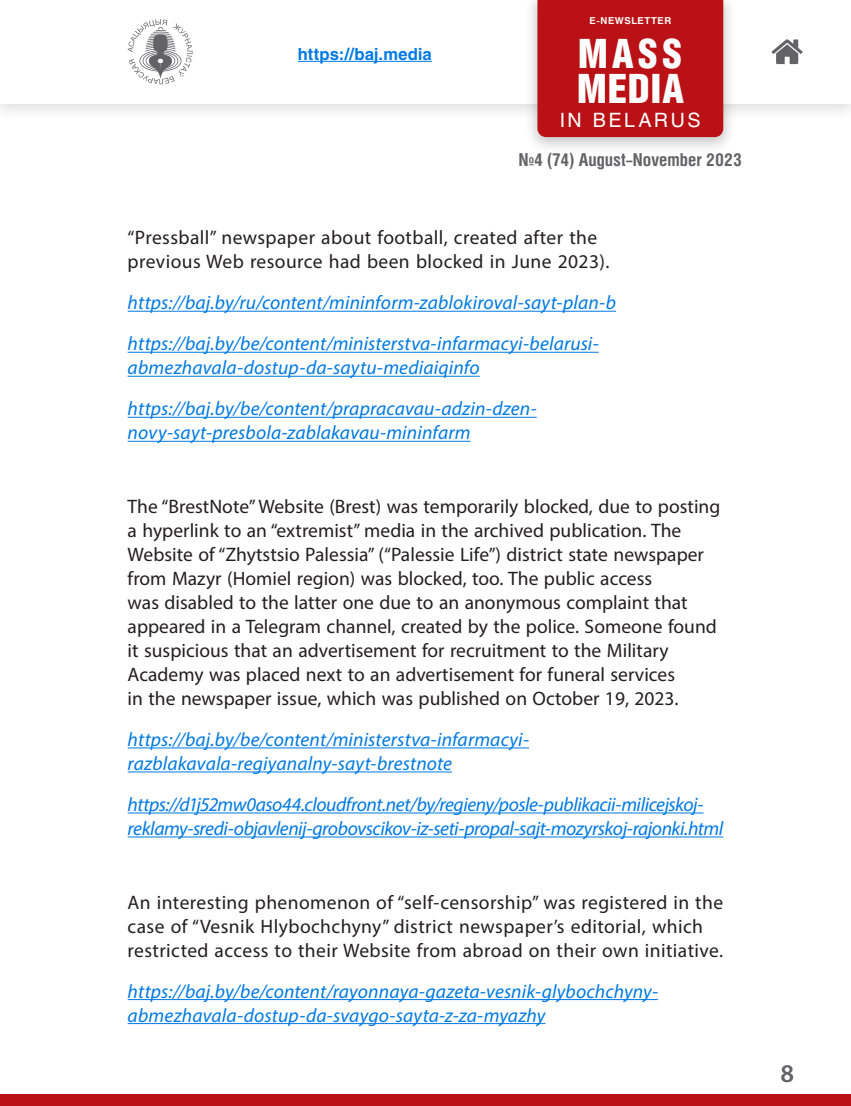
<style>
.page{position:relative;width:851px;height:1106px;background:#fff}
.page>*{position:absolute;margin:0;border:0;box-sizing:border-box;transform-origin:0 0}
.t1{font:40.5px/35.2px "Helios Cond Black C";letter-spacing:.025em;color:#fff}
.t2{font:600 25.5px "Myriad Pro";color:#636366}
.t3{font:19.5px/24px "Myriad Pro";color:#231f20}
.t4{font:italic 19.5px/41px "Myriad Pro";letter-spacing:.005em;color:#007ae5}
.t5{font:19.5px/24px "Myriad Pro";letter-spacing:.02em;color:#231f20}
.t6{font:italic 19.5px/24px "Myriad Pro";letter-spacing:-.02em;color:#007ae5}
.t7{font:19.5px "Helios C";letter-spacing:.14em;color:#fff}
.t8{font:700 17.85px "Helios Cond C";color:#636366}
.t9{font:700 16.5px "Helios C";letter-spacing:.005em;color:#007ae5}
.t10{font:700 9.45px "Helios C";letter-spacing:.06em;color:#fff}
</style>
<div class="page">
<div style="left:0;top:1094px;width:850px;height:12px;background:#b91115"></div>
<hr style="left:128px;top:311px;width:488px;height:1px;background:#007ae5">
<hr style="left:128px;top:352px;width:470px;height:1px;background:#007ae5">
<hr style="left:128px;top:376px;width:351px;height:1px;background:#007ae5">
<hr style="left:128px;top:417px;width:408px;height:1px;background:#007ae5">
<hr style="left:128px;top:441px;width:342px;height:1px;background:#007ae5">
<hr style="left:128px;top:747px;width:401px;height:1px;background:#007ae5">
<hr style="left:128px;top:771px;width:324px;height:1px;background:#007ae5">
<hr style="left:128px;top:812px;width:575px;height:1px;background:#007ae5">
<hr style="left:128px;top:836px;width:595px;height:1px;background:#007ae5">
<hr style="left:128px;top:999px;width:530px;height:1px;background:#007ae5">
<hr style="left:128px;top:1023px;width:417px;height:1px;background:#007ae5">
<div style="left:0;top:0;width:850px;height:122px;background:#231f20;opacity:.15"></div>
<div style="left:0;top:0;width:850px;height:103px;background:#fff"></div>
<svg style="left:128px;top:19px;width:64px;height:65px"></svg>
<hr style="left:298px;top:61px;width:134px;height:1px;background:#007ae5">
<svg style="left:771px;top:39px;width:31px;height:25px"></svg>
<div style="left:523px;top:0;width:213px;height:155px;background:#231f20;opacity:.25"></div>
<div style="left:537px;top:0;width:186px;height:137px;background:#b91115"></div>
<p class="t9" style="left:298px;top:44px;width:135px">https://baj.media</p>
<p class="t10" style="left:589px;top:15px;width:83px">E-NEWSLETTER</p>
<h1 class="t1" style="left:576px;top:35px;width:109px">MASS<br>MEDIA</h1>
<p class="t7" style="left:560px;top:109px;width:142px">IN BELARUS</p>
<p class="t8" style="left:518px;top:149px;width:225px">№4 (74) August–November 2023</p>
<p class="t5" style="left:128px;top:225px;width:483px">“Pressball” newspaper about football, created after the previous Web resource had been blocked in June 2023).</p>
<p class="t4" style="left:128px;top:282px;width:490px">https://baj.by/ru/content/mininform-zablokiroval-sayt-plan-b https://baj.by/be/content/ministerstva-infarmacyi-belarusi-</p>
<p class="t4" style="left:128px;top:347px;width:410px">abmezhavala-dostup-da-saytu-mediaiqinfo https://baj.by/be/content/prapracavau-adzin-dzen-</p>
<p class="t4" style="left:128px;top:412px;width:344px">novy-sayt-presbola-zablakavau-mininfarm</p>
<p class="t3" style="left:128px;top:494px;width:594px">The “BrestNote” Website (Brest) was temporarily blocked, due to posting a hyperlink to an “extremist” media in the archived publication. The Website of “Zhytstsio Palessia” (“Palessie Life”) district state newspaper from Mazyr (Homiel region) was blocked, too. The public access<br>was disabled to the latter one due to an anonymous complaint that appeared in a Telegram channel, created by the police. Someone found it suspicious that an advertisement for recruitment to the Military Academy was placed next to an advertisement for funeral services<br>in the newspaper issue, which was published on October 19, 2023.</p>
<p class="t4" style="left:128px;top:727px;width:403px;line-height:24px">https://baj.by/be/content/ministerstva-infarmacyi&shy;razblakavala-regiyanalny-sayt-brestnote</p>
<p class="t6" style="left:128px;top:792px;width:597px">https://d1j52mw0aso44.cloudfront.net/by/regieny/posle-publikacii-milicejskoj&shy;reklamy-sredi-objavlenij-grobovscikov-iz-seti-propal-sajt-mozyrskoj-rajonki.html</p>
<p class="t5" style="left:128px;top:889px;width:597px">An interesting phenomenon of “self-censorship” was registered in the case of “Vesnik Hlybochchyny” district newspaper’s editorial, which restricted access to their Website from abroad on their own initiative.</p>
<p class="t4" style="left:128px;top:978px;width:532px;line-height:24px">https://baj.by/be/content/rayonnaya-gazeta-vesnik-glybochchyny&shy;abmezhavala-dostup-da-svaygo-sayta-z-za-myazhy</p>
<h2 class="t2" style="left:780px;top:1057px;width:15px">8</h2>
</div>
